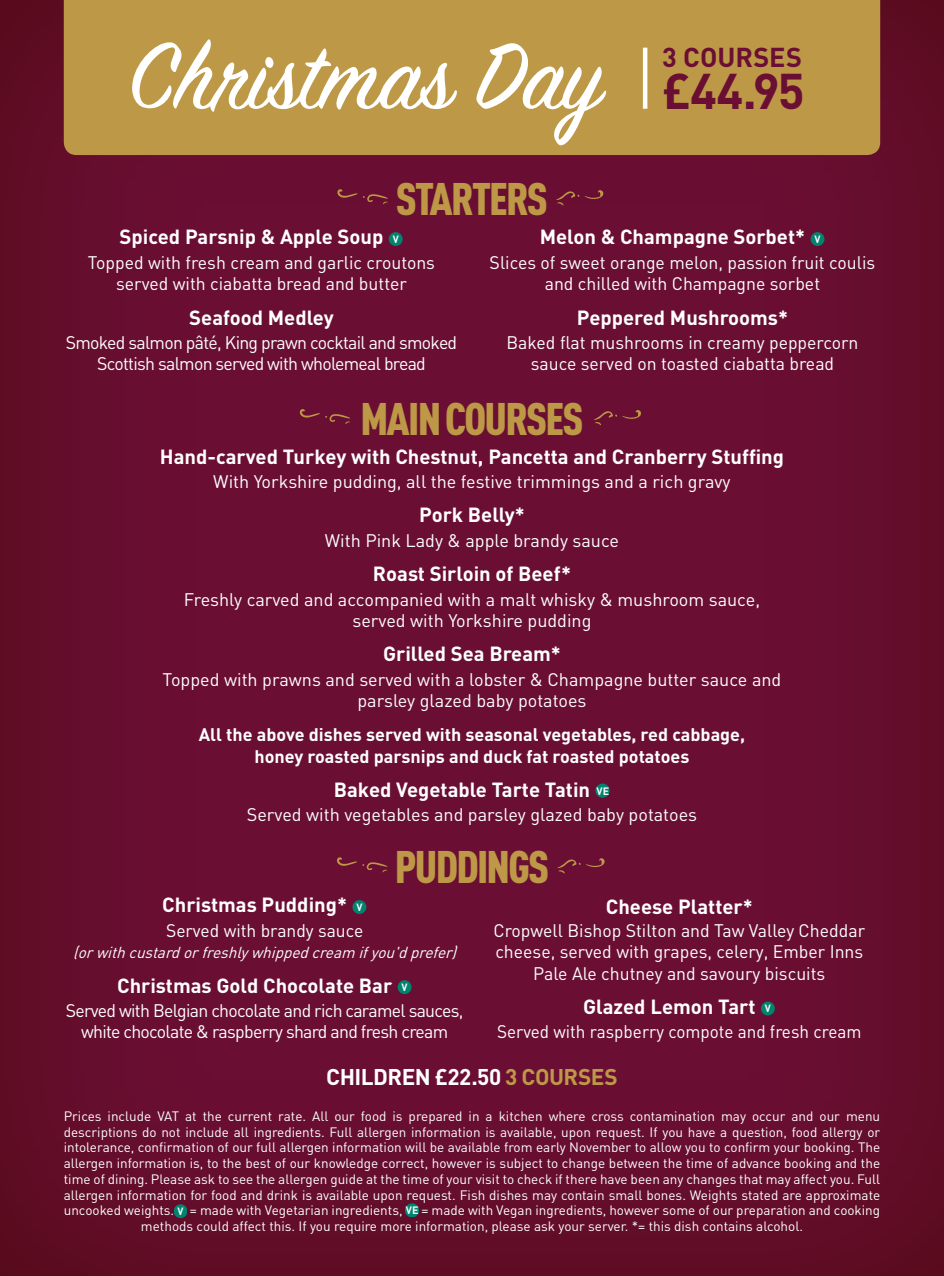
<style>
.page{position:relative;width:944px;height:1276px;background:#690e32}
.page>*{position:absolute;margin:0;border:0;box-sizing:border-box;transform-origin:0 0}
.t1{font:103.05px "Sign Painter House Script";color:#fff}
.t2{font:700 49.5px "DIN";color:#6a0f33}
.t3{font:900 45px "DIN Cond";letter-spacing:-.04em;color:#bd9947}
.t4{font:700 27px "DIN";letter-spacing:.005em;color:#6a0f33}
.t5{font:700 22.5px "DIN";letter-spacing:-.02em;color:#fff}
.t6{font:700 20.25px "DIN";color:#fff}
.t7{font:18px/21.4px "DIN";color:#fff;text-align:center}
.t8{font:18px/21.4px "DIN";letter-spacing:-.04em;color:#fff;text-align:center}
.t9{font:700 18px/21.4px "DIN";color:#fff;text-align:center}
.t10{font:18px "DIN";color:#fff;scale:.95 1}
.t11{font:italic 15.75px "DIN";color:#fff}
.t12{font:13.5px/15.8px "DIN";color:#fff;text-align:center}
.s1{font-size:10.35px;color:#fafafa}
.s2{font-size:10.58px;color:#fafafa}
.s3{color:#bd9947}
.s4{font-weight:700;font-size:10.35px;color:#fafafa}
.s5{font-weight:700;font-size:10.58px;color:#fafafa}
</style>
<div class="page">
<div style="left:595px;top:783px;width:15px;height:14px;background:#00846f;border-radius:50%"></div>
<svg style="left:594px;top:410px;width:47px;height:15px"></svg>
<svg style="left:299px;top:409px;width:51px;height:15px"></svg>
<div style="left:352px;top:900px;width:14px;height:14px;background:#00846f;border-radius:50%"></div>
<div style="left:398px;top:980px;width:14px;height:14px;background:#00846f;border-radius:50%"></div>
<div style="left:761px;top:1001px;width:14px;height:14px;background:#00846f;border-radius:50%"></div>
<svg style="left:557px;top:858px;width:48px;height:15px"></svg>
<svg style="left:337px;top:857px;width:51px;height:15px"></svg>
<div style="left:389px;top:232px;width:14px;height:14px;background:#00846f;border-radius:50%"></div>
<div style="left:811px;top:232px;width:13px;height:14px;background:#00846f;border-radius:50%"></div>
<svg style="left:556px;top:190px;width:48px;height:15px"></svg>
<svg style="left:337px;top:189px;width:51px;height:15px"></svg>
<div style="left:64px;top:0;width:816px;height:155px;background:#bd9947"></div>
<div style="left:174px;top:1204px;width:13px;height:13px;background:#00846f;border-radius:50%"></div>
<div style="left:406px;top:1203px;width:12px;height:14px;background:#00846f;border-radius:50%"></div>
<hr style="left:643px;top:48px;width:4px;height:61px;background:#fff">
<h1 class="t1" style="left:129px;top:29px;width:476px">Christmas Day</h1>
<h3 class="t4" style="left:662px;top:40px;width:141px">3 COURSES</h3>
<h2 class="t2" style="left:662px;top:58px;width:144px">£44.95</h2>
<h3 class="t3" style="left:396px;top:171px;width:154px">STARTERS</h3>
<h3 class="t6" style="left:120px;top:224px;width:281px">Spiced Parsnip &amp; Apple Soup <span class="s1">V</span></h3>
<h3 class="t7" style="left:88px;top:251px;width:349px">Topped with fresh cream and garlic croutons served with ciabatta bread and butter</h3>
<h3 class="t6" style="left:189px;top:304px;width:146px">Seafood Medley</h3>
<h3 class="t8" style="left:66px;top:331px;width:393px">Smoked salmon pâté, King prawn cocktail and smoked<br>Scottish salmon served with wholemeal bread</h3>
<h3 class="t6" style="left:540px;top:224px;width:282px">Melon &amp; Champagne Sorbet* <span class="s1">V</span></h3>
<h3 class="t7" style="left:490px;top:251px;width:387px">Slices of sweet orange melon, passion fruit coulis and chilled with Champagne sorbet</h3>
<h3 class="t6" style="left:577px;top:304px;width:213px">Peppered Mushrooms*</h3>
<h3 class="t7" style="left:506px;top:331px;width:353px">Baked flat mushrooms in creamy peppercorn sauce served on toasted ciabatta bread</h3>
<h3 class="t3" style="left:360px;top:390px;width:225px">MAIN COURSES</h3>
<h3 class="t6" style="left:160px;top:443px;width:626px">Hand-carved Turkey with Chestnut, Pancetta and Cranberry Stuffing</h3>
<h3 class="t7" style="left:213px;top:471px;width:519px">With Yorkshire pudding, all the festive trimmings and a rich gravy</h3>
<h3 class="t6" style="left:419px;top:502px;width:107px">Pork Belly*</h3>
<h3 class="t7" style="left:325px;top:529px;width:296px">With Pink Lady &amp; apple brandy sauce</h3>
<h3 class="t6" style="left:373px;top:560px;width:200px">Roast Sirloin of Beef*</h3>
<h3 class="t7" style="left:184px;top:588px;width:578px">Freshly carved and accompanied with a malt whisky &amp; mushroom sauce, served with Yorkshire pudding</h3>
<h3 class="t6" style="left:383px;top:640px;width:179px">Grilled Sea Bream*</h3>
<h3 class="t7" style="left:163px;top:668px;width:620px">Topped with prawns and served with a lobster &amp; Champagne butter sauce and parsley glazed baby potatoes</h3>
<h3 class="t9" style="left:199px;top:723px;width:548px">All the above dishes served with seasonal vegetables, red cabbage, honey roasted parsnips and duck fat roasted potatoes</h3>
<h3 class="t6" style="left:334px;top:776px;width:277px">Baked Vegetable Tarte Tatin <span class="s2">VE</span></h3>
<h3 class="t7" style="left:247px;top:804px;width:452px">Served with vegetables and parsley glazed baby potatoes</h3>
<h3 class="t3" style="left:395px;top:839px;width:156px">PUDDINGS</h3>
<h3 class="t6" style="left:162px;top:892px;width:202px">Christmas Pudding* <span class="s1">V</span></h3>
<h3 class="t7" style="left:166px;top:919px;width:199px">Served with brandy sauce</h3>
<p class="t11" style="left:73px;top:943px;width:389px">(orwithcustardorfreshlywhippedcream ifyou'dprefer)</p>
<h3 class="t6" style="left:117px;top:972px;width:292px">Christmas Gold Chocolate Bar <span class="s1">V</span></h3>
<h3 class="t8" style="left:66px;top:999px;width:399px">Served with Belgian chocolate and rich caramel sauces, white chocolate &amp; raspberry shard and fresh cream</h3>
<h3 class="t6" style="left:606px;top:893px;width:148px">Cheese Platter*</h3>
<h3 class="t7" style="left:493px;top:919px;width:373px">Cropwell Bishop Stilton and Taw Valley Cheddar cheese, served with grapes, celery, Ember Inns<br>Pale Ale chutney and savoury biscuits</h3>
<h3 class="t6" style="left:583px;top:993px;width:189px">Glazed Lemon Tart <span class="s1">V</span></h3>
<h3 class="t10" style="left:497px;top:1020px;width:385px">Served with raspberry compote and fresh cream</h3>
<h3 class="t5" style="left:326px;top:1061px;width:293px">CHILDREN £22.50 <span class="s3">3 COURSES</span></h3>
<p class="t12" style="left:64px;top:1107px;width:818px">Prices include VAT at the current rate. All our food is prepared in a kitchen where cross contamination may occur and our menu descriptions do not include all ingredients. Full allergen information is available, upon request. If you have a question, food allergy or intolerance, confirmation of our full allergen information will be available from early November to allow you to confirm your booking. The allergen information is, to the best of our knowledge correct, however is subject to change between the time of advance booking and the time of dining. Please ask to see the allergen guide at the time of your visit to check if there have been any changes that may affect you. Full allergen information for food and drink is available upon request. Fish dishes may contain small bones. Weights stated are approximate uncooked weights. <span class="s4">V</span> = made with Vegetarian ingredients, <span class="s5">VE</span> = made with Vegan ingredients, however some of our preparation and cooking methods could affect this. If you require more information, please ask your server. *= this dish contains alcohol.</p>
</div>
